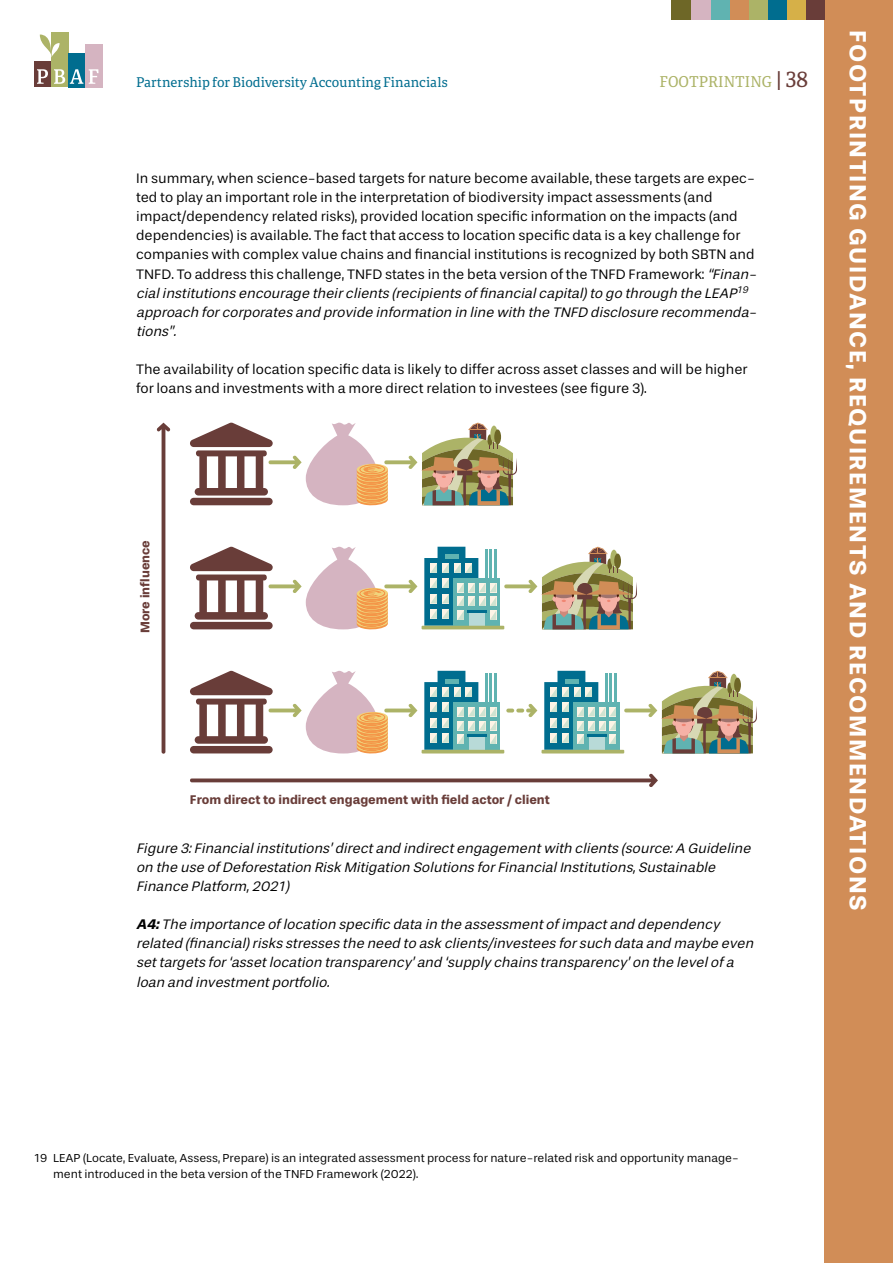
<style>
.page{position:relative;width:893px;height:1263px;background:#fff}
.page>*{position:absolute;margin:0;border:0;box-sizing:border-box;transform-origin:0 0}
.t1{font:700 24px "Stevie Sans";letter-spacing:.065em;color:#fff}
.t2{font:15px "Portada";color:#acb367}
._01_broodtekst{font:14.25px/19.2px "Stevie Sans";color:#000}
._01_broodtekst-2{font:italic 14.25px/19.2px "Stevie Sans";color:#000}
.t3{font:13.5px "Portada";color:#006d8f}
.t4{font:700 12.9px "Stevie Sans";color:#693d39}
.Noten{font:12px/15px "Stevie Sans";color:#000}
.s1{font-size:21px;color:#693d39}
.s2{font-style:italic}
.s3{font-weight:700}
</style>
<div class="page">
<div style="left:825px;top:0;width:68px;height:1263px;background:#d18d57"></div>
<div style="left:34px;top:61px;width:17px;height:26px;background:#693d39"></div>
<div style="left:51px;top:33px;width:17px;height:54px;background:#acb367"></div>
<div style="left:68px;top:53px;width:17px;height:34px;background:#006d8f"></div>
<div style="left:85px;top:44px;width:17px;height:43px;background:#d5b4c1"></div>
<svg style="left:40px;top:35px;width:20px;height:22px"></svg>
<svg style="left:89px;top:69px;width:10px;height:15px"></svg>
<svg style="left:37px;top:69px;width:11px;height:15px"></svg>
<svg style="left:54px;top:69px;width:29px;height:15px"></svg>
<div style="left:806px;top:0;width:19px;height:19px;background:#693d39"></div>
<div style="left:787px;top:0;width:19px;height:19px;background:#d6b048"></div>
<div style="left:767px;top:0;width:20px;height:19px;background:#006d8f"></div>
<div style="left:748px;top:0;width:19px;height:19px;background:#acb367"></div>
<div style="left:729px;top:0;width:19px;height:19px;background:#d18d57"></div>
<div style="left:710px;top:0;width:19px;height:19px;background:#60b3b1"></div>
<div style="left:691px;top:0;width:19px;height:19px;background:#d5b4c1"></div>
<div style="left:672px;top:0;width:19px;height:19px;background:#6e6727"></div>
<svg style="left:157px;top:423px;width:13px;height:331px"></svg>
<svg style="left:190px;top:774px;width:468px;height:13px"></svg>
<svg style="left:496px;top:578px;width:4px;height:48px"></svg>
<hr style="left:422px;top:626px;width:82px;height:3px;background:#acb367">
<svg style="left:424px;top:547px;width:72px;height:79px;background:#74b1b9"></svg>
<hr style="left:494px;top:549px;width:2px;height:31px;background:#60b3b1">
<hr style="left:490px;top:549px;width:2px;height:31px;background:#60b3b1">
<hr style="left:485px;top:549px;width:3px;height:31px;background:#60b3b1">
<hr style="left:445px;top:555px;width:14px;height:4px;background:#60b3b1">
<div style="left:574px;top:702px;width:46px;height:48px;background:#60b3b1"></div>
<hr style="left:541px;top:750px;width:83px;height:3px;background:#acb367">
<svg style="left:544px;top:671px;width:72px;height:79px"></svg>
<hr style="left:614px;top:673px;width:2px;height:31px;background:#60b3b1">
<hr style="left:610px;top:673px;width:2px;height:31px;background:#60b3b1">
<hr style="left:605px;top:673px;width:3px;height:31px;background:#60b3b1">
<hr style="left:565px;top:679px;width:14px;height:4px;background:#60b3b1">
<svg style="left:496px;top:702px;width:4px;height:48px"></svg>
<hr style="left:422px;top:750px;width:82px;height:3px;background:#acb367">
<svg style="left:424px;top:671px;width:72px;height:79px;background:#74b1b9"></svg>
<hr style="left:494px;top:673px;width:2px;height:31px;background:#60b3b1">
<hr style="left:490px;top:673px;width:2px;height:31px;background:#60b3b1">
<hr style="left:485px;top:673px;width:3px;height:31px;background:#60b3b1">
<hr style="left:445px;top:679px;width:14px;height:4px;background:#60b3b1">
<svg style="left:190px;top:546px;width:227px;height:84px"></svg>
<svg style="left:190px;top:670px;width:227px;height:84px"></svg>
<svg style="left:190px;top:422px;width:327px;height:84px"></svg>
<div style="left:494px;top:429px;width:7px;height:15px;background:#6e6727;border-radius:50%"></div>
<svg style="left:504px;top:547px;width:133px;height:82px"></svg>
<div style="left:614px;top:553px;width:7px;height:16px;background:#6e6727;border-radius:50%"></div>
<svg style="left:624px;top:671px;width:133px;height:82px"></svg>
<div style="left:734px;top:678px;width:7px;height:15px;background:#6e6727;border-radius:50%"></div>
<svg style="left:506px;top:704px;width:31px;height:13px"></svg>
<p class="t3" style="left:136px;top:73px;width:313px">Partnership for Biodiversity Accounting Financials</p>
<p class="t2" style="left:659px;top:71px;width:150px">FOOTPRINTING <span class="s1">| 38</span></p>
<p class="_01_broodtekst" style="left:136px;top:169px;width:625px">In summary, when science-based targets for nature become available, these targets are expec&shy;ted to play an important role in the interpretation of biodiversity impact assessments (and impact/dependency related risks), provided location specific information on the impacts (and dependencies) is available. The fact that access to location specific data is a key challenge for companies with complex value chains and financial institutions is recognized by both SBTN and TNFD. To address this challenge, TNFD states in the beta version of the TNFD Framework: <span class="s2">“Finan&shy;cialinstitutions encourage theirclients (recipients offinancialcapital)to go through the LEAP</span><sup>19 </sup><span class="s2">approach forcorporates and provide information in line with the TNFD disclosure recommenda&shy;tions”.</span></p>
<p class="_01_broodtekst" style="left:136px;top:360px;width:613px">The availability of location specific data is likely to differ across asset classes and will be higher for loans and investments with a more direct relation to investees (see figure 3).</p>
<p class="t4" style="left:138px;top:633px;width:95px;rotate:-90deg">More influence</p>
<p class="t4" style="left:190px;top:793px;width:361px">From direct to indirect engagement with field actor / client</p>
<p class="_01_broodtekst-2" style="left:136px;top:839px;width:619px">Figure 3:Financialinstitutions’directand indirectengagementwith clients (source:A Guideline on the use ofDeforestation Risk Mitigation Solutions forFinancialInstitutions,Sustainable<br>Finance Platform,2021)</p>
<p class="_01_broodtekst-2" style="left:136px;top:915px;width:622px"><span class="s3">A4:</span>The importance oflocation specific data in the assessmentofimpactand dependency related (financial)risks stresses the need to ask clients/investees forsuch data and maybe even settargets for‘assetlocation transparency’and ‘supply chains transparency’on the levelofa loan and investmentportfolio.</p>
<h1 class="t1" style="left:871px;top:30px;width:882px;rotate:90deg">FOOTPRINTING GUIDANCE, REQUIREMENTS AND RECOMMENDATIONS</h1>
<p class="Noten" style="left:53px;top:1151px;width:687px;text-indent:-19px">19 LEAP (Locate, Evaluate, Assess, Prepare) is an integrated assessment process for nature-related risk and opportunity manage&shy;ment introduced in the beta version of the TNFD Framework (2022).</p>
</div>
